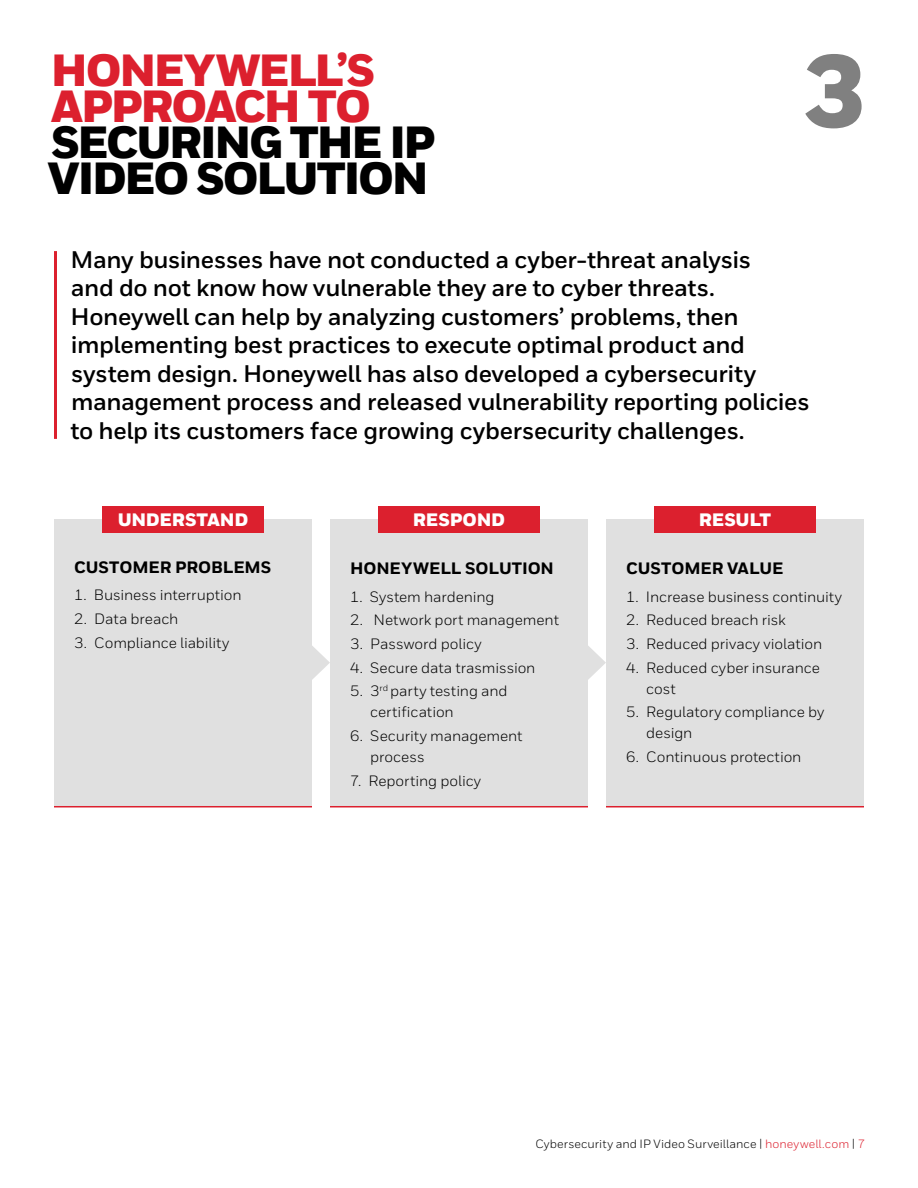
<style>
.page{position:relative;width:918px;height:1188px;background:#fff}
.page>*{position:absolute;margin:0;border:0;box-sizing:border-box;transform-origin:0 0}
.t1{font:900 102px "Honeywell Sans";color:#808080}
.t2{font:900 45px/36px "Honeywell Sans";letter-spacing:-.05em;color:#000}
.t3{font:900 45px/36px "Honeywell Sans";letter-spacing:-.05em;color:#dc202e}
.t4{font:700 24px/28.5px "Honeywell Sans";letter-spacing:-.015em;color:#000}
.t5{font:900 18px "Honeywell Sans";letter-spacing:-.015em;color:#fff}
.t6{font:800 16.5px "Honeywell Sans";letter-spacing:-.005em;color:#000}
.t7{font:15px/21px "Honeywell Sans";letter-spacing:-.005em;color:#000}
.t8{font:12px "Honeywell Sans";letter-spacing:.005em;color:#000}
.s1{color:#dc202e}
</style>
<div class="page">
<hr style="left:54px;top:251px;width:3px;height:188px;background:#dc202e">
<div style="left:606px;top:519px;width:258px;height:287px;background:#e0e0e0"></div>
<div style="left:330px;top:519px;width:258px;height:287px;background:#e0e0e0"></div>
<div style="left:54px;top:519px;width:258px;height:287px;background:#e0e0e0"></div>
<div style="left:378px;top:506px;width:162px;height:27px;background:#dc202e"></div>
<div style="left:654px;top:506px;width:162px;height:27px;background:#dc202e"></div>
<svg style="left:312px;top:646px;width:18px;height:34px"></svg>
<svg style="left:588px;top:646px;width:18px;height:34px"></svg>
<hr style="left:54px;top:806px;width:258px;height:1px;background:#dc202e">
<hr style="left:330px;top:806px;width:258px;height:1px;background:#dc202e">
<hr style="left:606px;top:806px;width:258px;height:1px;background:#dc202e">
<div style="left:102px;top:506px;width:162px;height:27px;background:#dc202e"></div>
<h2 class="t3" style="left:51px;top:54px;width:326px">HONEYWELL’S<br>APPROACH TO</h2>
<h2 class="t2" style="left:48px;top:126px;width:390px">SECURING THE IP<br>VIDEO SOLUTION</h2>
<h1 class="t1" style="left:802px;top:28px;width:65px">3</h1>
<p class="t4" style="left:70px;top:246px;width:741px">Many businesses have not conducted a cyber-threat analysis<br>and do not know how vulnerable they are to cyber threats.<br>Honeywell can help by analyzing customers’ problems, then implementing best practices to execute optimal product and system design. Honeywell has also developed a cybersecurity management process and released vulnerability reporting policies to help its customers face growing cybersecurity challenges.</p>
<p class="t5" style="left:118px;top:509px;width:132px">UNDERSTAND</p>
<p class="t6" style="left:74px;top:557px;width:199px">CUSTOMER PROBLEMS</p>
<p class="t7" style="left:74px;top:585px;width:169px">1. Business interruption</p>
<p class="t7" style="left:74px;top:608px;width:106px">2. Data breach</p>
<p class="t7" style="left:74px;top:632px;width:157px">3. Compliance liability</p>
<p class="t5" style="left:413px;top:509px;width:94px">RESPOND</p>
<p class="t5" style="left:699px;top:509px;width:74px">RESULT</p>
<p class="t6" style="left:350px;top:558px;width:205px">HONEYWELL SOLUTION</p>
<p class="t7" style="left:350px;top:586px;width:146px">1. System hardening</p>
<p class="t7" style="left:350px;top:610px;width:210px">2. Network port management</p>
<p class="t7" style="left:350px;top:633px;width:133px">3. Password policy</p>
<p class="t7" style="left:350px;top:657px;width:187px">4. Secure data trasmission</p>
<p class="t7" style="left:370px;top:681px;width:139px;text-indent:-20px">5. 3<sup>rd</sup> party testing and certification</p>
<p class="t7" style="left:370px;top:725px;width:154px;text-indent:-20px">6. Security management process</p>
<p class="t7" style="left:350px;top:770px;width:132px">7. Reporting policy</p>
<p class="t6" style="left:626px;top:558px;width:159px">CUSTOMER VALUE</p>
<p class="t7" style="left:626px;top:586px;width:217px">1. Increase business continuity</p>
<p class="t7" style="left:626px;top:610px;width:161px">2. Reduced breach risk</p>
<p class="t7" style="left:626px;top:633px;width:198px">3. Reduced privacy violation</p>
<p class="t7" style="left:646px;top:657px;width:175px;text-indent:-20px">4. Reduced cyber insurance cost</p>
<p class="t7" style="left:646px;top:702px;width:180px;text-indent:-20px">5. Regulatory compliance by design</p>
<p class="t7" style="left:626px;top:746px;width:177px">6. Continuous protection</p>
<p class="t8" style="left:535px;top:1136px;width:331px">Cybersecurity and IP Video Surveillance | <span class="s1">honeywell.com</span> | <span class="s1">7</span></p>
</div>
